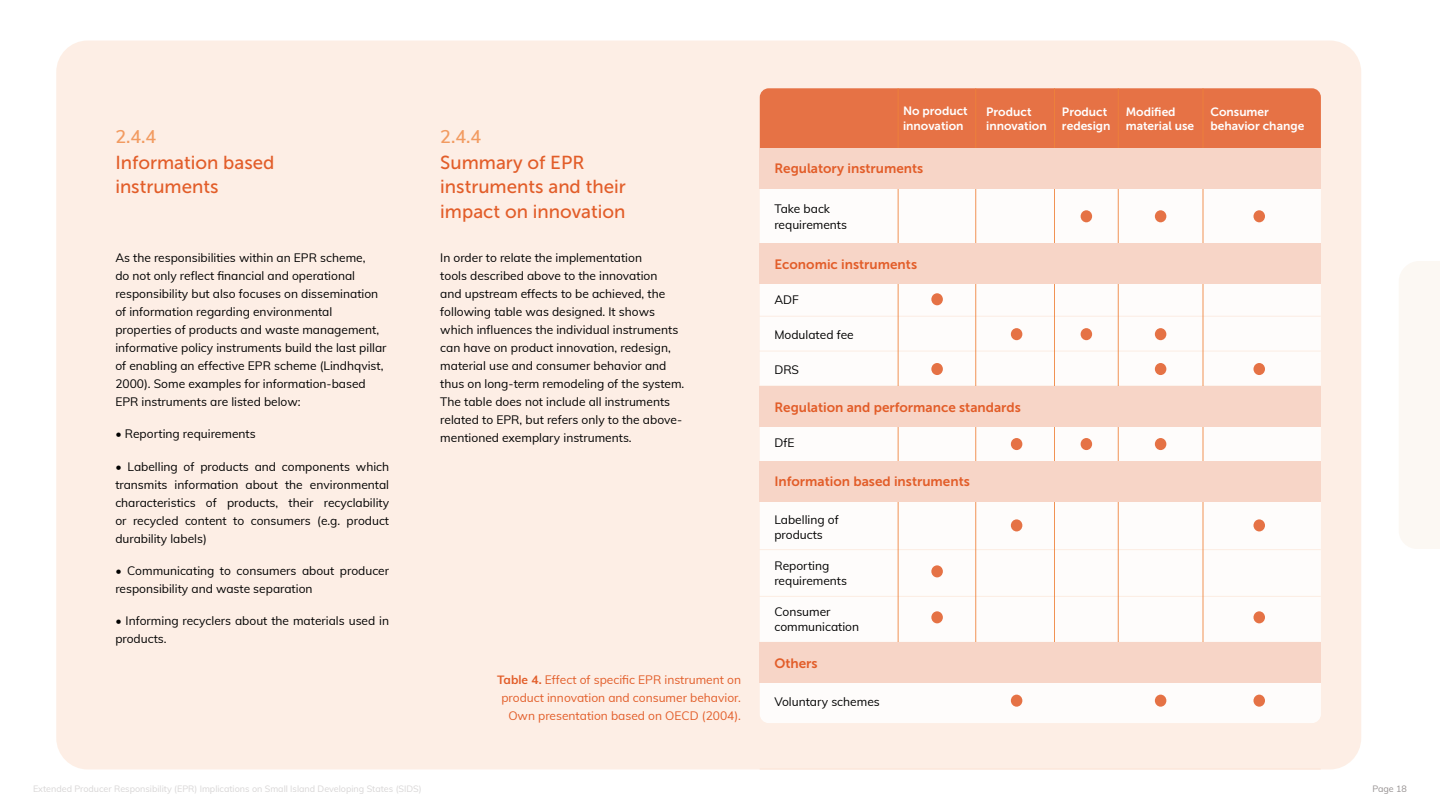
<style>
.page{position:relative;width:1440px;height:810px;background:#fff}
.page>*{position:absolute;margin:0;border:0;box-sizing:border-box;transform-origin:0 0}
.t1{font:18.75px/24.8px "Museo Sans 500";color:#e25d29}
.t2{font:600 18px "Muli";color:#f29b61}
.t3{font:13.5px "Museo Sans 700";color:#e25d29}
.t4{font:12px/18px "Muli";color:#000}
.t5{font:12px/18px "Muli";color:#e25d29;text-align:right}
.t6{font:12px/14.2px "Museo Sans 700";color:#fff}
.t7{font:9px "Muli";color:#d8d6d6}
.t8{font:9px "Muli";color:#969191}
.s1{font-weight:700}
</style>
<div class="page">
<div style="left:56px;top:40px;width:1305px;height:730px;background:#fdeee5;border-radius:32px"></div>
<div style="left:760px;top:88px;width:561px;height:635px;background:#fff;border-radius:9px"></div>
<div style="left:1399px;top:261px;width:41px;height:288px;background:#fcf8f3"></div>
<div style="left:760px;top:88px;width:561px;height:61px;background:#e67245"></div>
<hr style="left:975px;top:88px;width:1px;height:589px;background:#ef823a">
<hr style="left:760px;top:316px;width:561px;height:1px;background:#ef823a">
<hr style="left:760px;top:351px;width:561px;height:1px;background:#ef823a">
<hr style="left:760px;top:596px;width:561px;height:1px;background:#ef823a">
<hr style="left:760px;top:769px;width:561px;height:1px;background:#ef823a">
<hr style="left:760px;top:642px;width:561px;height:1px;background:#ef823a">
<hr style="left:760px;top:549px;width:561px;height:1px;background:#ef823a">
<hr style="left:898px;top:88px;width:1px;height:589px;background:#ef823a">
<hr style="left:1054px;top:88px;width:1px;height:589px;background:#ef823a">
<hr style="left:1118px;top:88px;width:1px;height:589px;background:#ef823a">
<hr style="left:1203px;top:88px;width:1px;height:589px;background:#ef823a">
<div style="left:760px;top:149px;width:561px;height:40px;background:#f7d5c7"></div>
<div style="left:760px;top:244px;width:561px;height:40px;background:#f7d5c7"></div>
<div style="left:760px;top:386px;width:561px;height:41px;background:#f7d5c7"></div>
<div style="left:760px;top:461px;width:561px;height:41px;background:#f7d5c7"></div>
<div style="left:760px;top:643px;width:561px;height:40px;background:#f7d5c7"></div>
<div style="left:1155px;top:210px;width:11px;height:12px;background:#e57245;border-radius:50%"></div>
<svg style="left:1253px;top:210px;width:12px;height:12px"></svg>
<div style="left:1081px;top:210px;width:11px;height:12px;background:#e57245;border-radius:50%"></div>
<svg style="left:931px;top:293px;width:12px;height:12px"></svg>
<div style="left:1011px;top:328px;width:11px;height:12px;background:#e57245;border-radius:50%"></div>
<svg style="left:931px;top:565px;width:12px;height:12px"></svg>
<div style="left:1011px;top:695px;width:11px;height:12px;background:#e57245;border-radius:50%"></div>
<div style="left:1155px;top:695px;width:11px;height:12px;background:#e57245;border-radius:50%"></div>
<svg style="left:1253px;top:695px;width:12px;height:12px"></svg>
<svg style="left:931px;top:611px;width:12px;height:12px"></svg>
<div style="left:1011px;top:519px;width:11px;height:12px;background:#e57245;border-radius:50%"></div>
<svg style="left:1253px;top:519px;width:12px;height:12px"></svg>
<svg style="left:1253px;top:611px;width:12px;height:12px"></svg>
<div style="left:1011px;top:438px;width:11px;height:12px;background:#e57245;border-radius:50%"></div>
<div style="left:1081px;top:328px;width:11px;height:12px;background:#e57245;border-radius:50%"></div>
<div style="left:1081px;top:438px;width:11px;height:12px;background:#e57245;border-radius:50%"></div>
<div style="left:1155px;top:328px;width:11px;height:12px;background:#e57245;border-radius:50%"></div>
<div style="left:1155px;top:438px;width:11px;height:12px;background:#e57245;border-radius:50%"></div>
<svg style="left:931px;top:363px;width:12px;height:12px"></svg>
<div style="left:1155px;top:363px;width:11px;height:12px;background:#e57245;border-radius:50%"></div>
<svg style="left:1253px;top:363px;width:12px;height:12px"></svg>
<h2 class="t2" style="left:115px;top:123px;width:43px">2.4.4</h2>
<h2 class="t2" style="left:440px;top:123px;width:43px">2.4.4</h2>
<h1 class="t1" style="left:115px;top:150px;width:161px">Information based instruments</h1>
<h1 class="t1" style="left:440px;top:150px;width:187px">Summary of EPR instruments and their impact on innovation</h1>
<p class="t4" style="left:115px;top:248px;width:273px">As the responsibilities within an EPR scheme,<br>do not only reflect financial and operational responsibility but also focuses on dissemination of information regarding environmental properties of products and waste management, informative policy instruments build the last pillar of enabling an effective EPR scheme (Lindhqvist, 2000). Some examples for information-based EPR instruments are listed below:</p>
<p class="t4" style="left:115px;top:424px;width:142px">• Reporting requirements</p>
<p class="t4" style="left:115px;top:457px;width:275px;text-align:justify">• Labelling of products and components which transmits information about the environmental characteristics of products, their recyclability or recycled content to consumers (e.g. product durability labels)</p>
<p class="t4" style="left:115px;top:561px;width:275px">• Communicating to consumers about producer responsibility and waste separation</p>
<p class="t4" style="left:115px;top:611px;width:275px">• Informing recyclers about the materials used in products.</p>
<p class="t4" style="left:440px;top:248px;width:246px">In order to relate the implementation<br>tools described above to the innovation<br>and upstream effects to be achieved, the following table was designed. It shows which influences the individual instruments can have on product innovation, redesign, material use and consumer behavior and thus on long-term remodeling of the system.<br>The table does not include all instruments related to EPR, but refers only to the above&shy;mentioned exemplary instruments.</p>
<p class="t5" style="left:497px;top:670px;width:245px"><span class="s1">Table 4.</span> Effect of specific EPR instrument on product innovation and consumer behavior.<br>Own presentation based on OECD (2004).</p>
<p class="t6" style="left:903px;top:104px;width:66px">No product innovation</p>
<p class="t6" style="left:986px;top:105px;width:62px">Product innovation</p>
<p class="t6" style="left:1062px;top:105px;width:50px">Product redesign</p>
<p class="t6" style="left:1126px;top:105px;width:70px">Modified material use</p>
<p class="t6" style="left:1210px;top:105px;width:95px">Consumer behavior change</p>
<p class="t3" style="left:774px;top:161px;width:150px">Regulatory instruments</p>
<p class="t4" style="left:774px;top:201px;width:74px;line-height:15.8px">Take back requirements</p>
<p class="t3" style="left:774px;top:257px;width:144px">Economic instruments</p>
<p class="t4" style="left:774px;top:290px;width:26px">ADF</p>
<p class="t4" style="left:774px;top:325px;width:81px">Modulated fee</p>
<p class="t4" style="left:774px;top:360px;width:26px">DRS</p>
<p class="t3" style="left:774px;top:399px;width:248px">Regulation and performance standards</p>
<p class="t4" style="left:774px;top:433px;width:22px">DfE</p>
<p class="t3" style="left:774px;top:474px;width:197px">Information based instruments</p>
<p class="t4" style="left:774px;top:511px;width:66px;line-height:15.8px">Labelling of products</p>
<p class="t4" style="left:774px;top:557px;width:74px;line-height:15.8px">Reporting requirements</p>
<p class="t4" style="left:774px;top:603px;width:86px;line-height:15.8px">Consumer communication</p>
<p class="t3" style="left:774px;top:656px;width:45px">Others</p>
<p class="t4" style="left:774px;top:692px;width:107px">Voluntary schemes</p>
<p class="t7" style="left:33px;top:782px;width:390px">Extended Producer Responsibility (EPR) Implications on Small Island Developing States (SIDS)</p>
<p class="t8" style="left:1372px;top:782px;width:36px">Page 18</p>
</div>
